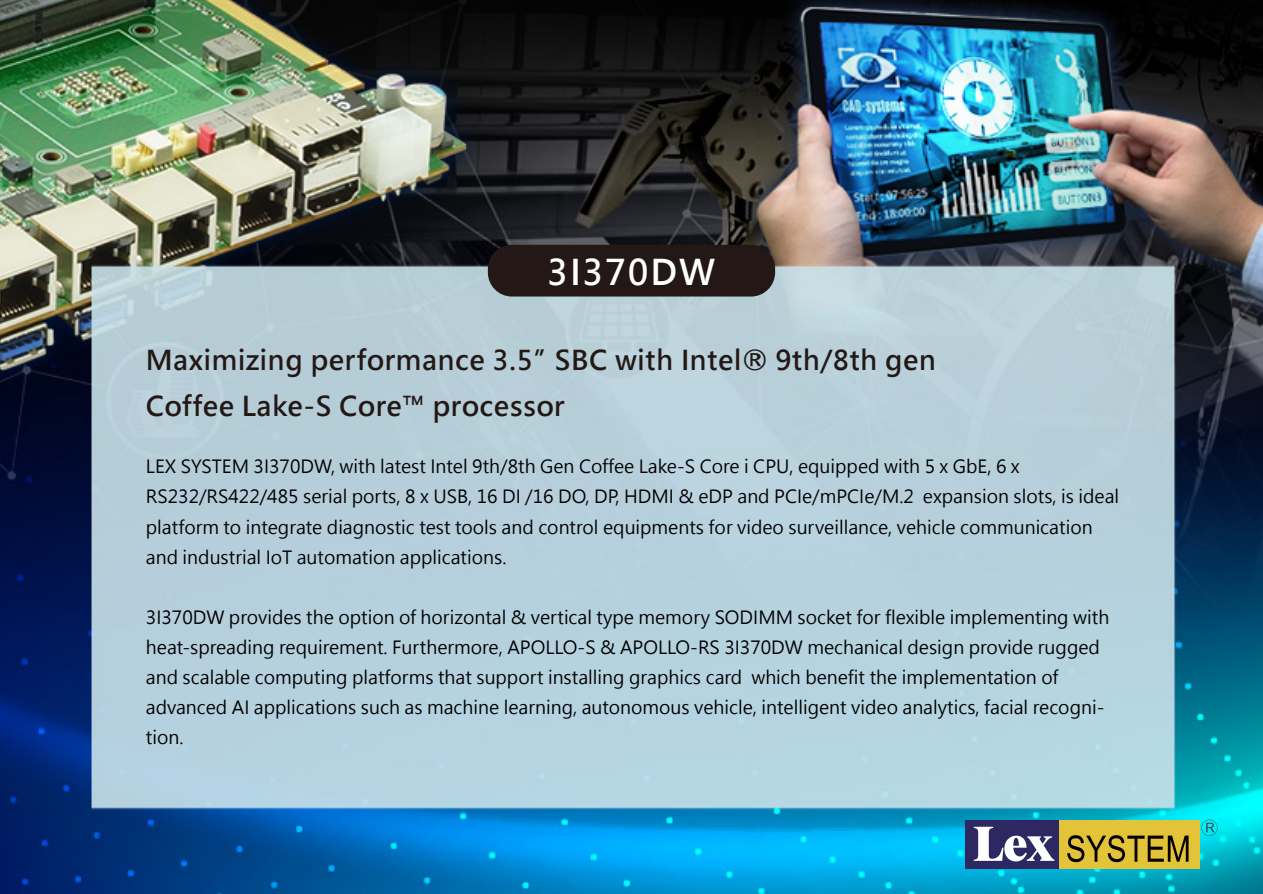
<style>
.page{position:relative;width:1263px;height:894px;background:#fff}
.page>*{position:absolute;margin:0;border:0;box-sizing:border-box;transform-origin:0 0}
.t1{font:700 34.95px "Microsoft Jheng Hei";letter-spacing:.05em;color:#fff}
.t2{font:700 27px/46.5px "Microsoft Jheng Hei";letter-spacing:.02em;color:#231815}
.t3{font:18px/30px "Microsoft Jheng Hei";color:#000}
</style>
<div class="page">
<img style="left:0;top:0;width:1263px;height:894px">
<div style="left:965px;top:820px;width:95px;height:49px;background:#2d2861"></div>
<div style="left:1060px;top:820px;width:140px;height:49px;background:#e3c439"></div>
<svg style="left:974px;top:827px;width:80px;height:34px"></svg>
<svg style="left:1067px;top:835px;width:122px;height:27px"></svg>
<svg style="left:1201px;top:820px;width:17px;height:16px"></svg>
<div style="left:488px;top:245px;width:287px;height:52px;background:#231815;border-radius:24px"></div>
<h1 class="t1" style="left:548px;top:250px;width:169px">3I370DW</h1>
<h2 class="t2" style="left:146px;top:337px;width:792px">Maximizing performance 3.5”SBC with Intel® 9th/8th gen<br>Coffee Lake-S Core™ processor</h2>
<p class="t3" style="left:146px;top:452px;width:975px">LEX SYSTEM 3I370DW, with latest Intel 9th/8th Gen Coffee Lake-S Core i CPU, equipped with 5 x GbE, 6 x RS232/RS422/485 serial ports, 8 x USB, 16 DI /16 DO, DP, HDMI &amp; eDP and PCIe/mPCIe/M.2 expansion slots, is ideal platform to integrate diagnostic test tools and control equipments for video surveillance, vehicle communication and industrial IoT automation applications.</p>
<p class="t3" style="left:146px;top:602px;width:965px">3I370DW provides the option of horizontal &amp; vertical type memory SODIMM socket for flexible implementing with heat-spreading requirement. Furthermore, APOLLO-S &amp; APOLLO-RS 3I370DW mechanical design provide rugged and scalable computing platforms that support installing graphics card which benefit the implementation of advanced AI applications such as machine learning, autonomous vehicle, intelligent video analytics, facial recogni&shy;tion.</p>
</div>
